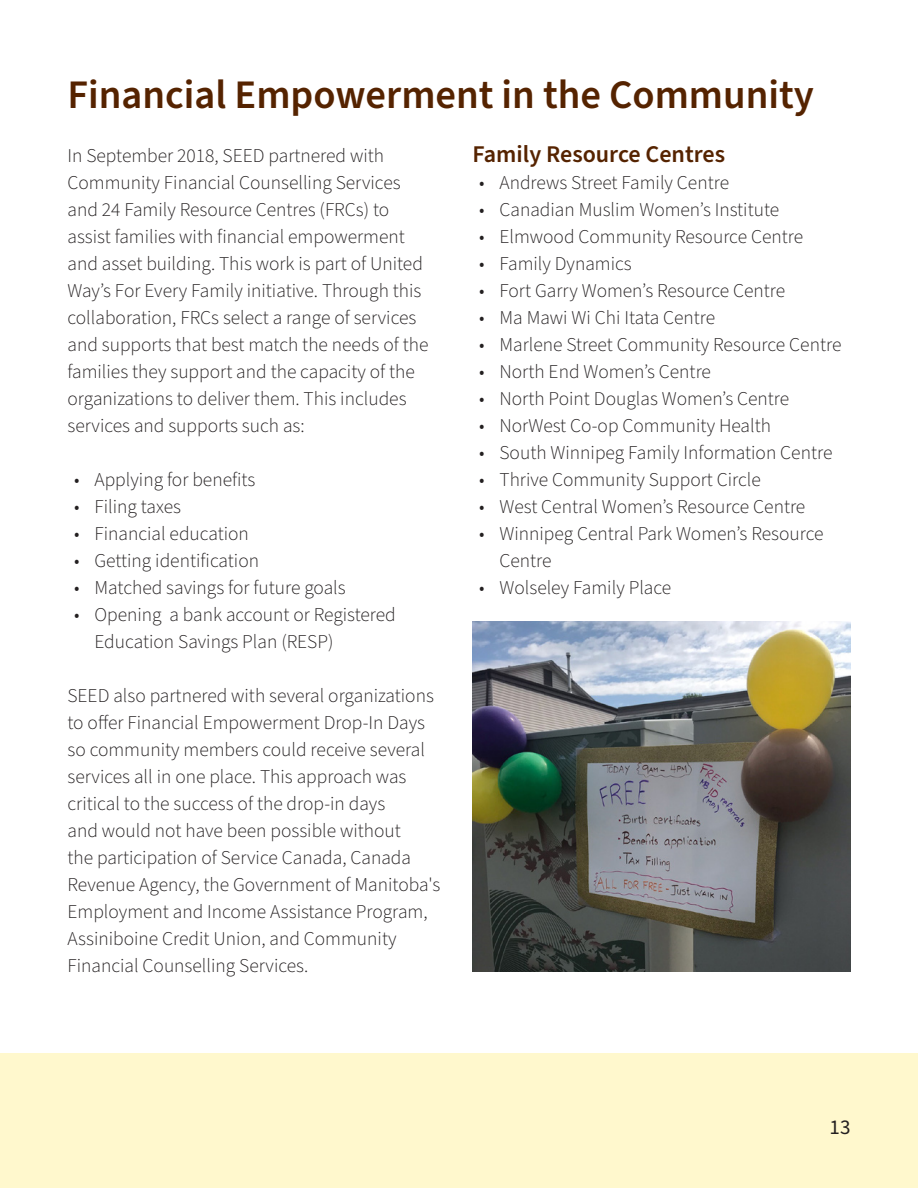
<style>
.page{position:relative;width:918px;height:1188px;background:#fff}
.page>*{position:absolute;margin:0;border:0;box-sizing:border-box;transform-origin:0 0}
.t1{font:600 40.5px "Source Sans Pro";color:#552300}
.t2{font:600 24px "Source Sans Pro";color:#552300}
.t3{font:21px "Source Sans Pro";color:#231f20}
.Body__13{font:300 19.5px/27px "Source Sans Pro";color:#231f20}
</style>
<div class="page">
<div style="left:0;top:1053px;width:918px;height:135px;background:#fff8cd"></div>
<img style="left:472px;top:621px;width:378px;height:351px">
<h1 class="t1" style="left:68px;top:68px;width:748px">Financial Empowerment in the Community</h1>
<p class="Body__13" style="left:68px;top:143px;width:363px">In September 2018, SEED partnered with Community Financial Counselling Services and 24 Family Resource Centres (FRCs) to assist families with financial empowerment and asset building. This work is part of United Way’s For Every Family initiative. Through this collaboration, FRCs select a range of services and supports that best match the needs of the families they support and the capacity of the organizations to deliver them. This includes services and supports such as:</p>
<p class="Body__13" style="left:74px;top:467px;width:183px">• Applying for benefits</p>
<p class="Body__13" style="left:74px;top:494px;width:108px">• Filing taxes</p>
<p class="Body__13" style="left:74px;top:521px;width:176px">• Financial education</p>
<p class="Body__13" style="left:74px;top:548px;width:186px">• Getting identification</p>
<p class="Body__13" style="left:74px;top:575px;width:273px">• Matched savings for future goals</p>
<p class="Body__13" style="left:94px;top:602px;width:303px;text-indent:-20px">• Opening a bank account or Registered<br>Education Savings Plan (RESP)</p>
<p class="Body__13" style="left:68px;top:683px;width:374px">SEED also partnered with several organizations to offer Financial Empowerment Drop-In Days so community members could receive several services all in one place. This approach was critical to the success of the drop-in days<br>and would not have been possible without<br>the participation of Service Canada, Canada Revenue Agency, the Government of Manitoba's Employment and Income Assistance Program, Assiniboine Credit Union, and Community Financial Counselling Services.</p>
<h3 class="t2" style="left:472px;top:138px;width:254px">Family Resource Centres</h3>
<p class="Body__13" style="left:479px;top:170px;width:251px">• Andrews Street Family Centre</p>
<p class="Body__13" style="left:479px;top:197px;width:302px">• Canadian Muslim Women’s Institute</p>
<p class="Body__13" style="left:479px;top:224px;width:325px">• Elmwood Community Resource Centre</p>
<p class="Body__13" style="left:479px;top:251px;width:154px">• Family Dynamics</p>
<p class="Body__13" style="left:479px;top:278px;width:308px">• Fort Garry Women’s Resource Centre</p>
<p class="Body__13" style="left:479px;top:305px;width:238px">• Ma Mawi Wi Chi Itata Centre</p>
<p class="Body__13" style="left:479px;top:332px;width:364px">• Marlene Street Community Resource Centre</p>
<p class="Body__13" style="left:479px;top:359px;width:233px">• North End Women’s Centre</p>
<p class="Body__13" style="left:479px;top:386px;width:312px">• North Point Douglas Women’s Centre</p>
<p class="Body__13" style="left:479px;top:413px;width:293px">• NorWest Co-op Community Health</p>
<p class="Body__13" style="left:479px;top:440px;width:355px">• South Winnipeg Family Information Centre</p>
<p class="Body__13" style="left:479px;top:467px;width:283px">• Thrive Community Support Circle</p>
<p class="Body__13" style="left:479px;top:494px;width:328px">• West Central Women’s Resource Centre</p>
<p class="Body__13" style="left:500px;top:521px;width:326px;text-indent:-20px">• Winnipeg Central Park Women’s Resource<br>Centre</p>
<p class="Body__13" style="left:479px;top:575px;width:194px">• Wolseley Family Place</p>
<p class="t3" style="left:830px;top:1113px;width:22px">13</p>
</div>
